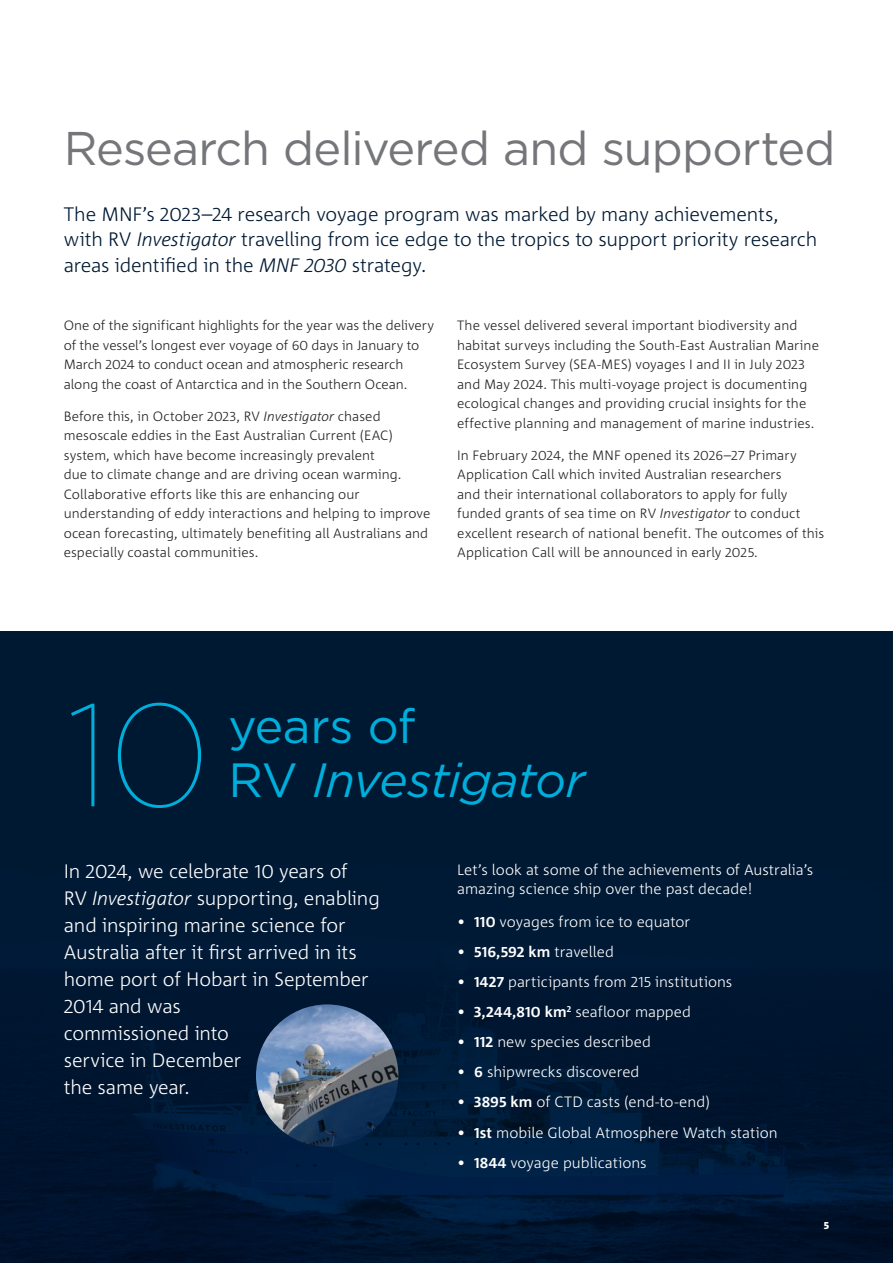
<style>
.page{position:relative;width:893px;height:1263px;background:#fff}
.page>*{position:absolute;margin:0;border:0;box-sizing:border-box;transform-origin:0 0}
.H1_Page_Title_A4{font:100 145.5px "Gotham";color:#00aedc}
.H1_Page_Title_A4-2{font:italic 48px/54px "Gotham";letter-spacing:-.02em;color:#00aedc}
.H1_Page_Title_A4-3{font:47.25px "Gotham";letter-spacing:-.02em;color:#757679}
.Introduction_A4{font:300 19.5px/27px "Corpid C1";letter-spacing:-.01em;color:#fff}
.Introduction_A4-2{font:300 19.5px/25.5px "Corpid C1";letter-spacing:-.01em;color:#001932}
.Body_Copy{font:300 15px/19.5px "Corpid C1";color:#fff}
.Body_Copy-2{font:300 13.5px/19.5px "Corpid C1";letter-spacing:.005em;color:#231f20}
.t1{font:800 10.5px "Corpid C1";color:#fff}
.s1{font-style:italic}
.s2{font-style:normal}
.s3{font-weight:700}
</style>
<div class="page">
<div style="left:0;top:631px;width:893px;height:632px;background:#001932"></div>
<img style="left:1px;top:1013px;width:892px;height:250px">
<hr style="left:0;top:1103px;width:1px;height:160px;background:#231f20">
<img style="left:256px;top:1004px;width:142px;height:143px;border-radius:71px">
<h1 class="H1_Page_Title_A4-3" style="left:64px;top:118px;width:773px">Research delivered and supported</h1>
<p class="Introduction_A4-2" style="left:64px;top:200px;width:755px">The MNF’s 2023–24 research voyage program was marked by many achievements, with RV <span class="s1">Investigator</span> travelling from ice edge to the tropics to support priority research areas identified in the <span class="s1">MNF 2030</span> strategy.</p>
<p class="Body_Copy-2" style="left:64px;top:315px;width:372px">One of the significant highlights for the year was the delivery of the vessel’s longest ever voyage of 60 days in January to March 2024 to conduct ocean and atmospheric research along the coast of Antarctica and in the Southern Ocean.</p>
<p class="Body_Copy-2" style="left:64px;top:406px;width:368px">Before this, in October 2023, RV <span class="s1">Investigator</span> chased mesoscale eddies in the East Australian Current (EAC) system, which have become increasingly prevalent<br>due to climate change and are driving ocean warming.<br>Collaborative efforts like this are enhancing our understanding of eddy interactions and helping to improve ocean forecasting, ultimately benefiting all Australians and especially coastal communities.</p>
<p class="Body_Copy-2" style="left:457px;top:315px;width:363px">The vessel delivered several important biodiversity and habitat surveys including the South-East Australian Marine Ecosystem Survey (SEA-MES) voyages I and II in July 2023 and May 2024. This multi-voyage project is documenting ecological changes and providing crucial insights for the effective planning and management of marine industries.</p>
<p class="Body_Copy-2" style="left:457px;top:445px;width:369px">In February 2024, the MNF opened its 2026–27 Primary Application Call which invited Australian researchers<br>and their international collaborators to apply for fully funded grants of sea time on RV <span class="s1">Investigator</span> to conduct excellent research of national benefit. The outcomes of this Application Call will be announced in early 2025.</p>
<h1 class="H1_Page_Title_A4" style="left:66px;top:665px;width:146px">10</h1>
<h1 class="H1_Page_Title_A4-2" style="left:228px;top:698px;width:358px"><span class="s2">years of<br>RV</span> Investigator</h1>
<p class="Introduction_A4" style="left:64px;top:857px;width:318px">In 2024, we celebrate 10 years of<br>RV <span class="s1">Investigator</span> supporting, enabling and inspiring marine science for<br>Australia after it first arrived in its home port of Hobart in September<br>2014 and was<br>commissioned into<br>service in December<br>the same year.</p>
<p class="Body_Copy" style="left:457px;top:859px;width:358px">Let’s look at some of the achievements of Australia’s amazing science ship over the past decade!</p>
<p class="Body_Copy" style="left:457px;top:911px;width:235px">• <span class="s3">110</span> voyages from ice to equator</p>
<p class="Body_Copy" style="left:457px;top:941px;width:158px">• <span class="s3">516,592 km</span> travelled</p>
<p class="Body_Copy" style="left:457px;top:971px;width:277px">• <span class="s3">1427</span> participants from 215 institutions</p>
<p class="Body_Copy" style="left:457px;top:1001px;width:235px">• <span class="s3">3,244,810 km</span><sup>2</sup> seafloor mapped</p>
<p class="Body_Copy" style="left:457px;top:1032px;width:195px">• <span class="s3">112</span> new species described</p>
<p class="Body_Copy" style="left:457px;top:1062px;width:184px">• <span class="s3">6</span> shipwrecks discovered</p>
<p class="Body_Copy" style="left:457px;top:1092px;width:254px">• <span class="s3">3895 km</span> of CTD casts (end-to-end)</p>
<p class="Body_Copy" style="left:457px;top:1122px;width:322px">• <span class="s3">1st</span> mobile Global Atmosphere Watch station</p>
<p class="Body_Copy" style="left:457px;top:1152px;width:191px">• <span class="s3">1844</span> voyage publications</p>
<p class="t1" style="left:824px;top:1218px;width:7px">5</p>
</div>
